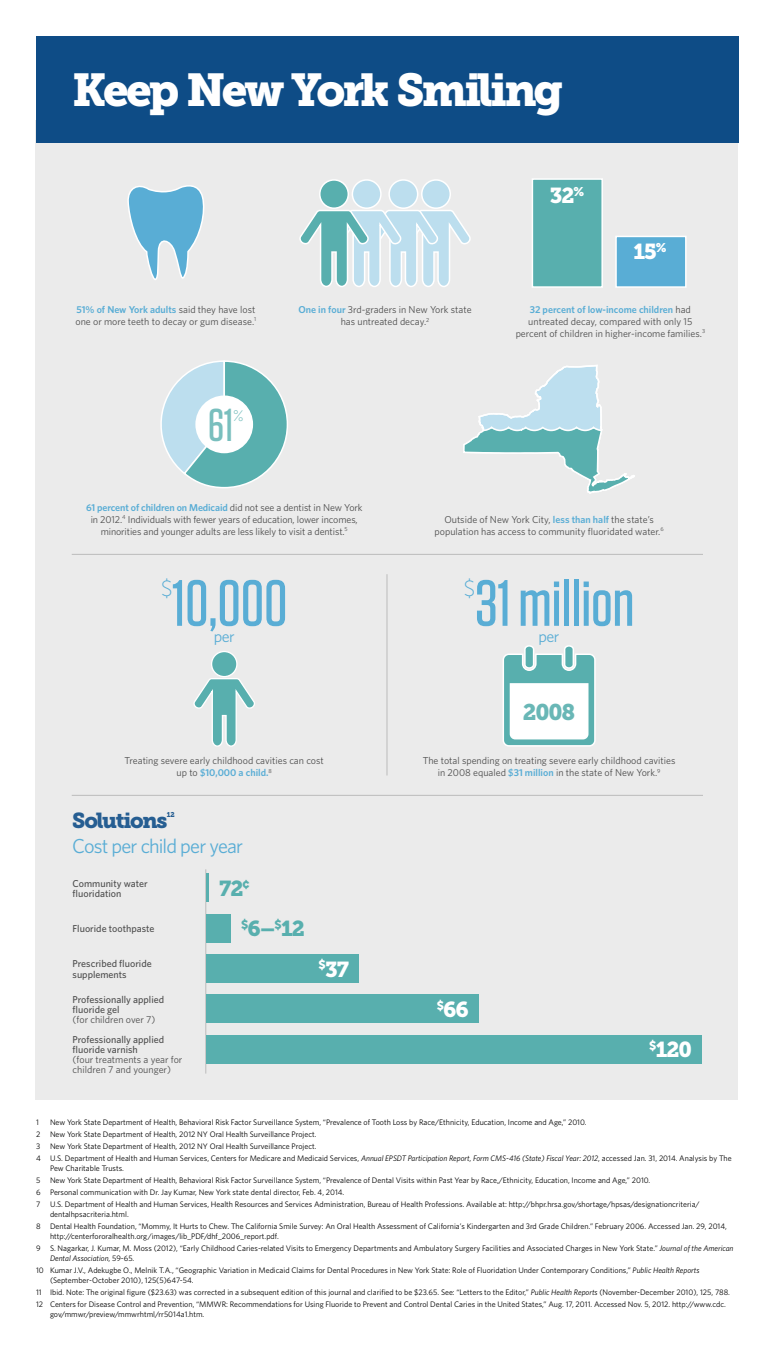
<style>
.page{position:relative;width:775px;height:1361px;background:#fff}
.page>*{position:absolute;margin:0;border:0;box-sizing:border-box;transform-origin:0 0}
.t1{font:500 65.1px "Tungsten";color:#59add5}
.Source{font:500 46px "Tungsten";color:#79bfbe}
.Main_Title{font:45.8px "Museo Slab 900";letter-spacing:-.07em;color:#fff}
.t2{font:22.5px "Museo Slab 900";color:#69b7b6}
.t3{font:22px "Museo Sans Rounded 100";color:#59add5}
.Callout_body_text{font:21.5px "Museo Slab 900";letter-spacing:-.05em;color:#fff}
.t4{font:21.5px "Museo Slab 900";letter-spacing:-.06em;color:#265e92}
.Callout_body_text-2{font:21.5px "Museo Slab 900";color:#58afae}
.DEK{font:20.2px "Whitney";letter-spacing:-.04em;color:#59add5}
.t5{font:16.2px "Whitney";letter-spacing:-.035em;color:#59add5}
.Source-2{font:15.3px "Museo Sans Rounded 100";color:#79bfbe}
.Body{font:10px/12px "Whitney";color:#4d4d4d;text-align:center}
.Body-2{font:500 10px/10.1px "Whitney";color:#4d4d4d}
.t6{font:8px/10px "Whitney";color:#000}
.t7{font:7px "Museo Slab 900";color:#265e92}
.s1{font-weight:600;color:#59add5}
.s2{font-weight:400}
.s3{font-weight:500}
.s4{font-style:italic}
</style>
<div class="page">
<div style="left:35px;top:121px;width:703px;height:979px;background:#ebebeb"></div>
<div style="left:36px;top:36px;width:703px;height:106px;background:#0e4c86"></div>
<svg style="left:127px;top:185px;width:77px;height:95px"></svg>
<hr style="left:72px;top:554px;width:631px;height:1px;background:#bbb">
<hr style="left:387px;top:574px;width:1px;height:201px;background:#bbb">
<hr style="left:72px;top:795px;width:631px;height:1px;background:#bbb">
<div style="left:422px;top:180px;width:28px;height:28px;background:#bcdeee;border-radius:50%"></div>
<div style="left:421px;top:179px;width:30px;height:30px;border:2px solid #fff;border-radius:50%"></div>
<div style="left:389px;top:180px;width:29px;height:28px;background:#bcdeee;border-radius:50%"></div>
<div style="left:388px;top:179px;width:30px;height:30px;border:2px solid #fff;border-radius:50%"></div>
<div style="left:352px;top:180px;width:29px;height:28px;background:#bcdeee;border-radius:50%"></div>
<div style="left:352px;top:179px;width:30px;height:30px;border:2px solid #fff;border-radius:50%"></div>
<svg style="left:299px;top:210px;width:172px;height:77px"></svg>
<div style="left:320px;top:180px;width:28px;height:28px;background:#58afae;border-radius:50%"></div>
<div style="left:319px;top:179px;width:30px;height:30px;border:2px solid #fff;border-radius:50%"></div>
<div style="left:532px;top:178px;width:71px;height:110px;background:#58afae;border:2px solid #fff"></div>
<div style="left:615px;top:236px;width:72px;height:52px;background:#59add5;border:2px solid #fff"></div>
<svg style="left:160px;top:360px;width:128px;height:128px"></svg>
<div style="left:195px;top:396px;width:58px;height:57px;background:#fff;border-radius:50%"></div>
<hr style="left:205px;top:869px;width:1px;height:205px;background:#bbb">
<hr style="left:206px;top:873px;width:3px;height:29px;background:#58afae">
<div style="left:206px;top:914px;width:25px;height:29px;background:#58afae"></div>
<div style="left:206px;top:954px;width:153px;height:29px;background:#58afae"></div>
<div style="left:206px;top:995px;width:273px;height:28px;background:#58afae"></div>
<div style="left:206px;top:1035px;width:496px;height:29px;background:#58afae"></div>
<svg style="left:193px;top:678px;width:62px;height:69px"></svg>
<div style="left:212px;top:652px;width:25px;height:25px;background:#58afae;border-radius:50%"></div>
<div style="left:211px;top:651px;width:27px;height:26px;border:1px solid #fff;border-radius:50%"></div>
<svg style="left:503px;top:645px;width:93px;height:102px"></svg>
<svg style="left:462px;top:264px;width:174px;height:230px"></svg>
<p class="Main_Title" style="left:72px;top:64px;width:493px">Keep New York Smiling</p>
<p class="Body" style="left:75px;top:303px;width:182px;text-align:left"><span class="s1">51% of New York adults</span> said they have lost one or more teeth to decay or gum disease.<sup>1</sup></p>
<p class="Source" style="left:208px;top:401px;width:27px">61</p>
<p class="Source-2" style="left:233px;top:407px;width:12px">%</p>
<p class="Callout_body_text" style="left:550px;top:183px;width:36px">32<sup>%</sup></p>
<p class="Callout_body_text" style="left:634px;top:239px;width:34px">15<sup>%</sup></p>
<p class="Body" style="left:298px;top:303px;width:175px"><span class="s1">One in four</span> 3rd-graders in New York state has untreated decay.<sup>2</sup></p>
<p class="Body" style="left:516px;top:303px;width:191px"><span class="s1">32 percent of low-income children</span> had untreated decay, compared with only 15 percent of children in higher-income families.<sup>3</sup></p>
<p class="Body" style="left:86px;top:501px;width:278px"><span class="s1">61 percent of children on Medicaid</span> did not see a dentist in New York in 2012.<sup>4</sup> Individuals with fewer years of education, lower incomes, minorities and younger adults are less likely to visit a dentist.<sup>5</sup></p>
<p class="t3" style="left:161px;top:577px;width:13px">$</p>
<p class="t1" style="left:172px;top:569px;width:117px">10,000</p>
<h3 class="t5" style="left:214px;top:626px;width:22px">per</h3>
<p class="Body" style="left:125px;top:754px;width:201px">Treating severe early childhood cavities can cost up to <span class="s1">$10,000 a child.</span><sup>8</sup></p>
<h1 class="t4" style="left:72px;top:808px;width:97px">Solutions</h1>
<h1 class="t7" style="left:167px;top:811px;width:9px">12</h1>
<p class="DEK" style="left:72px;top:832px;width:173px">Cost per child per year</p>
<p class="Body-2" style="left:73px;top:878px;width:77px">Community water fluoridation</p>
<p class="Body-2" style="left:73px;top:923px;width:83px">Fluoride toothpaste</p>
<p class="Body-2" style="left:73px;top:959px;width:81px">Prescribed fluoride supplements</p>
<p class="Body-2" style="left:73px;top:994px;width:93px">Professionally applied fluoride gel<br><span class="s2">(for children over 7)</span></p>
<p class="Body" style="left:73px;top:1034px;width:111px;line-height:10.1px;text-align:left"><span class="s3">Professionally applied fluoride varnish<br></span>(four treatments a year for children 7 and younger)</p>
<p class="Callout_body_text-2" style="left:219px;top:876px;width:32px">72<sup>¢</sup></p>
<p class="Callout_body_text-2" style="left:241px;top:916px;width:65px"><sup>$</sup>6–<sup>$</sup>12</p>
<p class="Callout_body_text" style="left:318px;top:957px;width:32px"><sup>$</sup>37</p>
<p class="Body" style="left:434px;top:513px;width:231px">Outside of New York City, <span class="s1">less than half</span> the state’s population has access to community fluoridated water.<sup>6</sup></p>
<p class="t3" style="left:464px;top:577px;width:13px">$</p>
<p class="t1" style="left:475px;top:569px;width:161px">31 million</p>
<h3 class="t5" style="left:539px;top:626px;width:22px">per</h3>
<h1 class="t2" style="left:523px;top:699px;width:54px">2008</h1>
<p class="Body" style="left:423px;top:754px;width:254px">The total spending on treating severe early childhood cavities in 2008 equaled <span class="s1">$31 million</span> in the state of New York.<sup>9</sup></p>
<p class="Callout_body_text" style="left:437px;top:997px;width:34px"><sup>$</sup>66</p>
<p class="Callout_body_text" style="left:649px;top:1037px;width:44px"><sup>$</sup>120</p>
<p class="t6" style="left:36px;top:1117px;width:4px">1</p>
<p class="t6" style="left:50px;top:1117px;width:538px">New York State Department of Health, Behavioral Risk Factor Surveillance System, “Prevalence of Tooth Loss by Race/Ethnicity, Education, Income and Age,” 2010.</p>
<p class="t6" style="left:36px;top:1129px;width:282px">2 New York State Department of Health, 2012 NY Oral Health Surveillance Project.</p>
<p class="t6" style="left:36px;top:1141px;width:282px">3 New York State Department of Health, 2012 NY Oral Health Surveillance Project.</p>
<p class="t6" style="left:50px;top:1153px;width:683px;text-indent:-14px">4 U.S. Department of Health and Human Services, Centers for Medicare and Medicaid Services, <span class="s4">Annual EPSDT Participation Report, Form CMS-416 (State) Fiscal Year: 2012</span>, accessed Jan. 31, 2014. Analysis by The<br>Pew Charitable Trusts.</p>
<p class="t6" style="left:36px;top:1175px;width:616px">5 New York State Department of Health, Behavioral Risk Factor Surveillance System, “Prevalence of Dental Visits within Past Year by Race,/Ethnicity, Education, Income and Age,” 2010.</p>
<p class="t6" style="left:36px;top:1187px;width:310px">6 Personal communication with Dr. Jay Kumar, New York state dental director, Feb. 4, 2014.</p>
<p class="t6" style="left:50px;top:1199px;width:651px;text-indent:-14px">7 U.S. Department of Health and Human Services, Health Resources and Services Administration, Bureau of Health Professions. Available at: http://bhpr.hrsa.gov/shortage/hpsas/designationcriteria/ dentalhpsacriteria.html.</p>
<p class="t6" style="left:50px;top:1221px;width:678px;text-indent:-14px">8 Dental Health Foundation, “Mommy, It Hurts to Chew. The California Smile Survey: An Oral Health Assessment of California’s Kindergarten and 3rd Grade Children.” February 2006. Accessed Jan. 29, 2014, http://centerfororalhealth.org/images/lib_PDF/dhf_2006_report.pdf.</p>
<p class="t6" style="left:50px;top:1243px;width:685px;text-indent:-14px">9 S. Nagarkar, J. Kumar, M. Moss (2012), “Early Childhood Caries-related Visits to Emergency Departments and Ambulatory Surgery Facilities and Associated Charges in New York State.” <span class="s4">Journal of the American<br>Dental Association</span>, 59-65.</p>
<p class="t6" style="left:50px;top:1265px;width:651px;text-indent:-14px">10 Kumar J.V., Adekugbe O., Melnik T.A., “Geographic Variation in Medicaid Claims for Dental Procedures in New York State: Role of Fluoridation Under Contemporary Conditions,” <span class="s4">Public Health Reports </span>(September-October 2010), 125(5)647-54.</p>
<p class="t6" style="left:36px;top:1287px;width:696px">11 Ibid. Note: The original figure ($23.63) was corrected in a subsequent edition of this journal and clarified to be $23.65. See: “Letters to the Editor,” <span class="s4">Public Health Reports</span> (November-December 2010), 125, 788.</p>
<p class="t6" style="left:50px;top:1299px;width:677px;text-indent:-14px">12 Centers for Disease Control and Prevention, “MMWR: Recommendations for Using Fluoride to Prevent and Control Dental Caries in the United States,” Aug. 17, 2011. Accessed Nov. 5, 2012. http://www.cdc. gov/mmwr/preview/mmwrhtml/rr5014a1.htm.</p>
</div>
